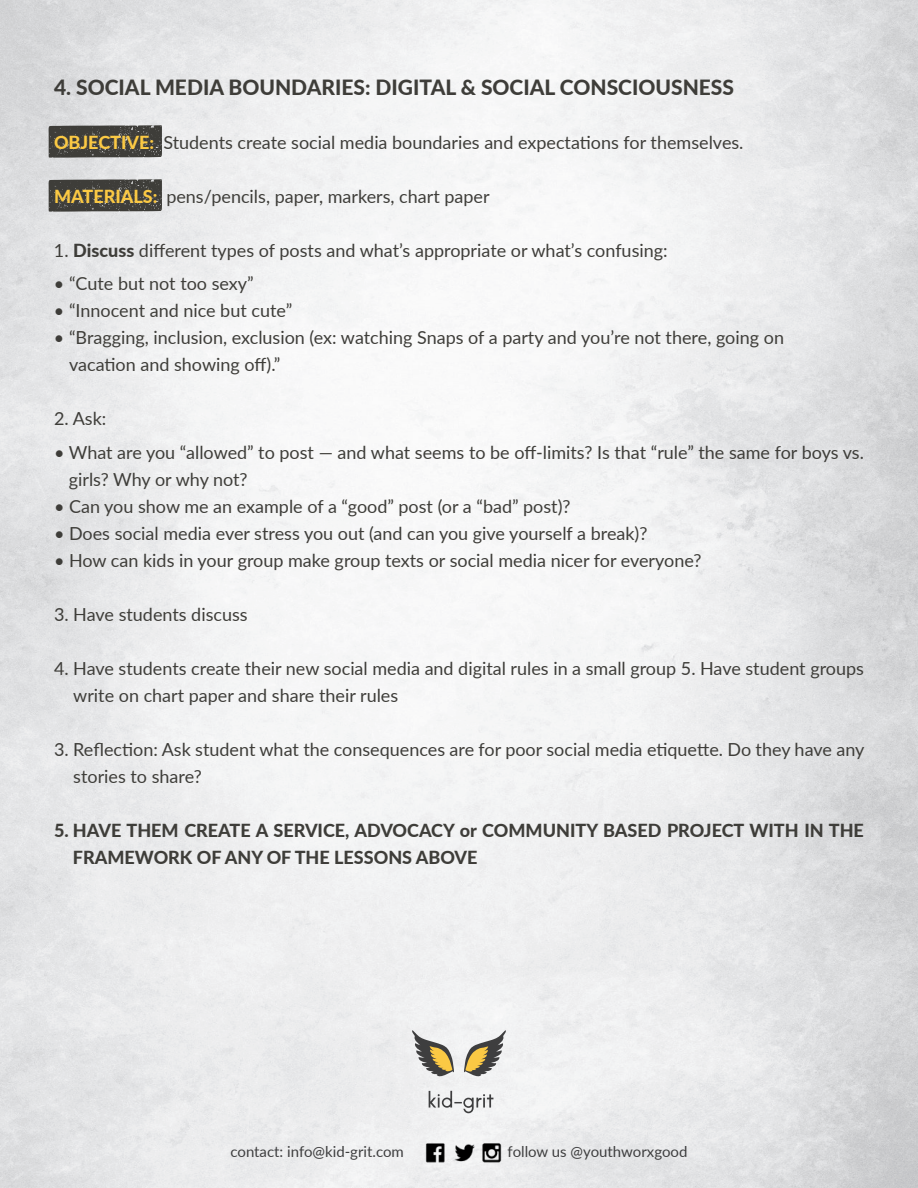
<style>
.page{position:relative;width:918px;height:1188px;background:#fff}
.page>*{position:absolute;margin:0;border:0;box-sizing:border-box;transform-origin:0 0}
.t1{font:800 21px "Lato";color:#3e3d39}
.t2{font:18px/27px "Lato";color:#3e3d39}
.t3{font:800 18px/27px "Lato";color:#3e3d39}
.t4{font:15px "Lato";color:#3e3e3f}
.s1{font-weight:800;color:#fbc944}
.s2{font-weight:800}
</style>
<div class="page">
<svg style="left:49px;top:125px;width:113px;height:33px;background:#494945"></svg>
<svg style="left:49px;top:179px;width:113px;height:33px;background:#4a4945"></svg>
<svg style="left:412px;top:1030px;width:42px;height:47px"></svg>
<svg style="left:464px;top:1030px;width:42px;height:47px"></svg>
<svg style="left:429px;top:1091px;width:64px;height:22px"></svg>
<img style="left:419px;top:1138px;width:88px;height:28px">
<p class="t1" style="left:54px;top:78px;width:682px">4. SOCIAL MEDIA BOUNDARIES: DIGITAL &amp; SOCIAL CONSCIOUSNESS</p>
<p class="t2" style="left:54px;top:128px;width:691px"><span class="s1">OBJECTIVE:</span> Students create social media boundaries and expectations for themselves.</p>
<p class="t2" style="left:54px;top:182px;width:437px"><span class="s1">MATERIALS:</span> pens/pencils, paper, markers, chart paper</p>
<p class="t2" style="left:54px;top:236px;width:615px">1. <span class="s2">Discuss</span> different types of posts and what’s appropriate or what’s confusing:</p>
<p class="t2" style="left:54px;top:269px;width:201px">• “Cute but not too sexy”</p>
<p class="t2" style="left:54px;top:296px;width:240px">• “Innocent and nice but cute”</p>
<p class="t2" style="left:69px;top:323px;width:717px;text-indent:-15px">• “Bragging, inclusion, exclusion (ex: watching Snaps of a party and you’re not there, going on vacation and showing off).”</p>
<p class="t2" style="left:54px;top:404px;width:54px">2. Ask:</p>
<p class="t2" style="left:69px;top:438px;width:797px;text-indent:-15px">• What are you “allowed” to post — and what seems to be off-limits? Is that “rule” the same for boys vs. girls? Why or why not?</p>
<p class="t2" style="left:54px;top:492px;width:518px">• Can you show me an example of a “good” post (or a “bad” post)?</p>
<p class="t2" style="left:54px;top:519px;width:595px">• Does social media ever stress you out (and can you give yourself a break)?</p>
<p class="t2" style="left:54px;top:546px;width:649px">• How can kids in your group make group texts or social media nicer for everyone?</p>
<p class="t2" style="left:54px;top:600px;width:195px">3. Have students discuss</p>
<p class="t2" style="left:73px;top:654px;width:792px;text-indent:-19px">4. Have students create their new social media and digital rules in a small group 5. Have student groups write on chart paper and share their rules</p>
<p class="t2" style="left:73px;top:735px;width:793px;text-indent:-19px">3. Reflection: Ask student what the consequences are for poor social media etiquette. Do they have any stories to share?</p>
<p class="t3" style="left:73px;top:818px;width:792px;text-indent:-19px">5. HAVE THEM CREATE A SERVICE, ADVOCACY or COMMUNITY BASED PROJECT WITH IN THE<br>FRAMEWORK OF ANY OF THE LESSONS ABOVE</p>
<p class="t4" style="left:230px;top:1141px;width:175px">contact: info@kid-grit.com</p>
<p class="t4" style="left:508px;top:1141px;width:181px">follow us @youthworxgood</p>
</div>
